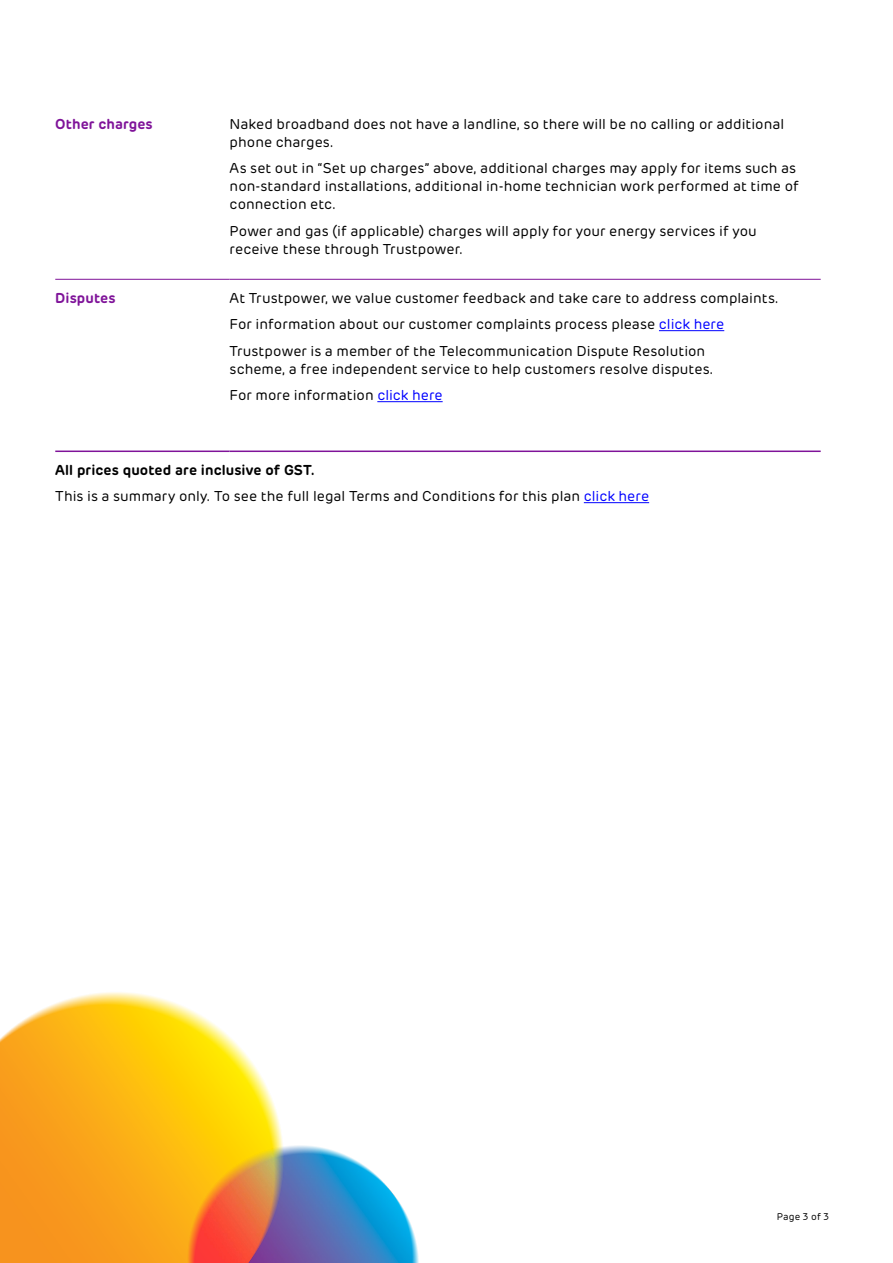
<style>
.page{position:relative;width:893px;height:1263px;background:#fff}
.page>*{position:absolute;margin:0;border:0;box-sizing:border-box;transform-origin:0 0}
.t1{font:14.25px/18px "Rubrik";letter-spacing:.005em;color:#000}
.t2{font:600 14.25px "Rubrik";letter-spacing:.005em;color:#7f1399}
.t3{font:9.75px "Rubrik";letter-spacing:.015em;color:#000}
.s1{color:#00f}
.s2{font-weight:600}
</style>
<div class="page">
<img style="left:301px;top:1145px;width:118px;height:118px">
<img style="left:0;top:992px;width:301px;height:271px">
<hr style="left:55px;top:279px;width:175px;height:1px;background:#7f1399">
<hr style="left:230px;top:279px;width:591px;height:1px;background:#7f1399">
<hr style="left:55px;top:450px;width:175px;height:2px;background:#7f1399">
<hr style="left:230px;top:450px;width:591px;height:2px;background:#7f1399">
<hr style="left:659px;top:330px;width:65px;height:1px;background:#00f">
<hr style="left:377px;top:401px;width:66px;height:1px;background:#00f">
<hr style="left:584px;top:502px;width:65px;height:1px;background:#00f">
<p class="t2" style="left:55px;top:115px;width:99px">Other charges</p>
<p class="t1" style="left:230px;top:115px;width:556px">Naked broadband does not have a landline, so there will be no calling or additional phone charges.</p>
<p class="t1" style="left:230px;top:160px;width:571px">As set out in “Set up charges” above, additional charges may apply for items such as non-standard installations, additional in-home technician work performed at time of connection etc.</p>
<p class="t1" style="left:230px;top:222px;width:529px">Power and gas (if applicable) charges will apply for your energy services if you receive these through Trustpower.</p>
<p class="t2" style="left:55px;top:289px;width:62px">Disputes</p>
<p class="t1" style="left:230px;top:285px;width:551px;line-height:26.5px">At Trustpower, we value customer feedback and take care to address complaints.<br>For information about our customer complaints process please <span class="s1">click here<br></span>Trustpower is a member of the Telecommunication Dispute Resolution</p>
<p class="t1" style="left:230px;top:356px;width:486px;line-height:26.5px">scheme, a free independent service to help customers resolve disputes.<br>For more information <span class="s1">click here</span></p>
<p class="t1" style="left:55px;top:457px;width:595px;line-height:26.5px"><span class="s2">All prices quoted are inclusive of GST.<br></span>This is a summary only. To see the full legal Terms and Conditions for this plan <span class="s1">click here</span></p>
<p class="t3" style="left:777px;top:1211px;width:54px">Page 3 of 3</p>
</div>
